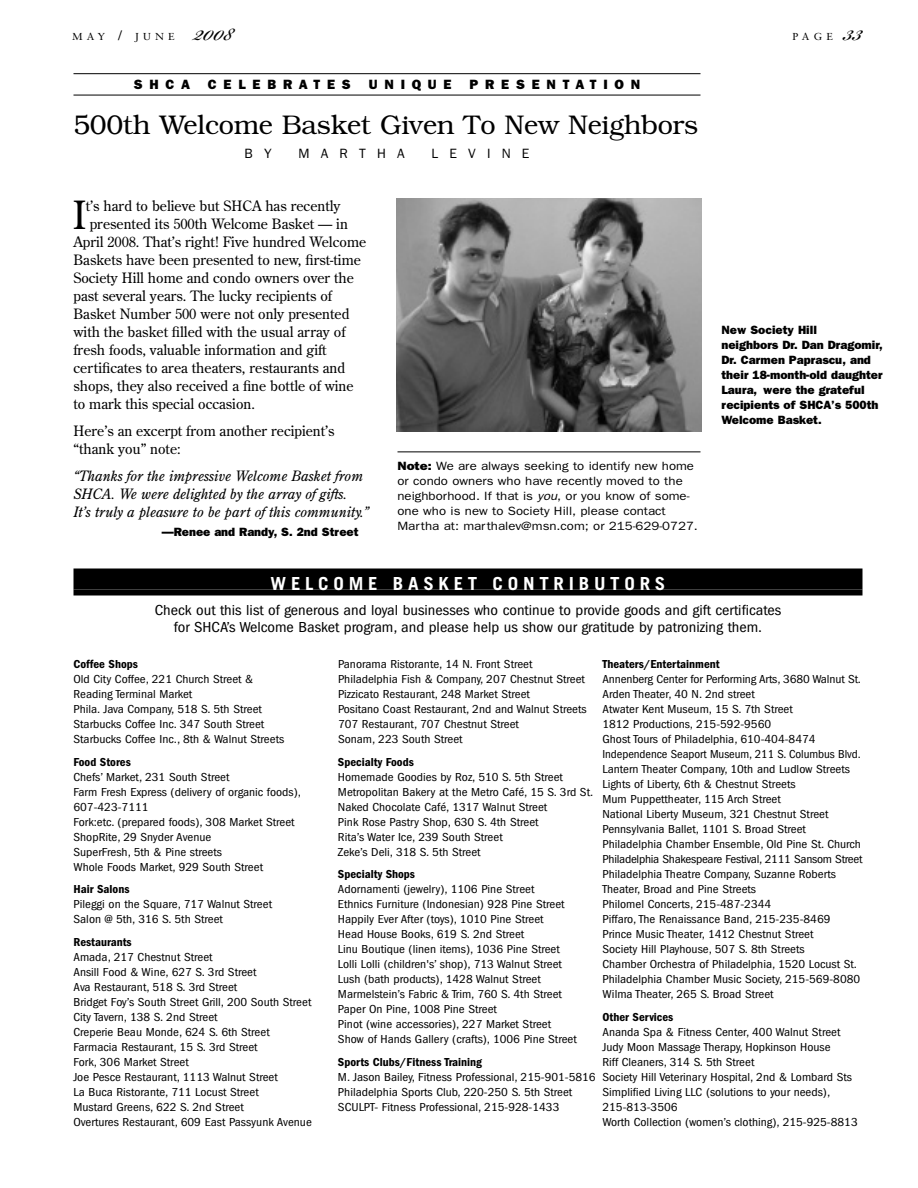
<style>
.page{position:relative;width:918px;height:1188px;background:#fff}
.page>*{position:absolute;margin:0;border:0;box-sizing:border-box;transform-origin:0 0}
.t1{font:38.85px "Century Old Style";color:#000}
.t2{font:36px ".400";color:#000;scale:1.05 1}
.t3{font:300 27px "Bookman";letter-spacing:-.01em;color:#000}
.t4{font:700 18px "Trade Gothic";letter-spacing:.25em;color:#fff;scale:1.05 1}
.t5{font:condensed 15px/16.5px "Franklin Gothic";color:#000;text-align:center;scale:1.1 1}
.t6{font:14.25px/18px "Century Old Style";color:#000}
.t7{font:italic 14.25px/18px "Century Old Style";color:#000}
.t8{font:800 13.5px "Franklin Gothic";letter-spacing:.5em;color:#000}
.t9{font:13.5px "Franklin Gothic";color:#000}
.t10{font:condensed 12px/15px "Franklin Gothic";color:#000;scale:1.1 1}
.t11{font:12px/15px "Franklin Gothic";color:#000;scale:1.1 1}
.t12{font:800 12px/15px "Franklin Gothic";color:#000}
.t13{font:600 condensed 12px "Franklin Gothic";color:#000;scale:1.05 1}
.t14{font:10.2px "Sabon";letter-spacing:.4em;color:#000;scale:1.05 1}
.s1{font-size:13.5px}
.s2{font-weight:800}
.s3{font-style:italic}
</style>
<div class="page">
<hr style="left:74px;top:73px;width:626px;height:1px;background:#000">
<hr style="left:74px;top:95px;width:626px;height:1px;background:#000">
<img style="left:396px;top:198px;width:306px;height:234px">
<div style="left:74px;top:568px;width:788px;height:22px;background:#000"></div>
<div style="left:74px;top:590px;width:788px;height:6px;background:#000"></div>
<hr style="left:398px;top:452px;width:302px;height:1px;background:#000">
<p class="t14" style="left:72px;top:32px;width:99px">MAY <span class="s1">/</span> JUNE</p>
<h2 class="t2" style="left:194px;top:6px;width:38px">2008</h2>
<p class="t14" style="left:792px;top:32px;width:40px">PAGE</p>
<h2 class="t2" style="left:843px;top:6px;width:20px">33</h2>
<p class="t8" style="left:134px;top:76px;width:58px">SHCA</p>
<p class="t8" style="left:208px;top:76px;width:144px">CELEBRATES</p>
<p class="t8" style="left:369px;top:76px;width:84px">UNIQUE</p>
<p class="t8" style="left:470px;top:76px;width:172px">PRESENTATION</p>
<h3 class="t3" style="left:74px;top:109px;width:626px">500th Welcome Basket Given To New Neighbors</h3>
<p class="t9" style="left:245px;top:146px;width:29px">B Y</p>
<p class="t9" style="left:299px;top:146px;width:108px">M A R T H A</p>
<p class="t9" style="left:432px;top:146px;width:99px">L E V I N E</p>
<h1 class="t1" style="left:73px;top:193px;width:15px">I</h1>
<p class="t6" style="left:86px;top:197px;width:256px">t’s hard to believe but SHCA has recently</p>
<p class="t6" style="left:90px;top:215px;width:260px">presented its 500th Welcome Basket — in</p>
<p class="t6" style="left:74px;top:233px;width:294px">April 2008. That’s right! Five hundred Welcome</p>
<p class="t6" style="left:74px;top:251px;width:289px">Baskets have been presented to new, first-time</p>
<p class="t6" style="left:74px;top:269px;width:282px">Society Hill home and condo owners over the</p>
<p class="t6" style="left:74px;top:287px;width:260px">past several years. The lucky recipients of</p>
<p class="t6" style="left:74px;top:305px;width:278px">Basket Number 500 were not only presented</p>
<p class="t6" style="left:74px;top:323px;width:274px">with the basket filled with the usual array of</p>
<p class="t6" style="left:74px;top:341px;width:255px">fresh foods, valuable information and gift</p>
<p class="t6" style="left:74px;top:359px;width:273px">certificates to area theaters, restaurants and</p>
<p class="t6" style="left:74px;top:377px;width:282px">shops, they also received a fine bottle of wine</p>
<p class="t6" style="left:74px;top:395px;width:183px">to mark this special occasion.</p>
<p class="t6" style="left:74px;top:422px;width:263px">Here’s an excerpt from another recipient’s “thank you” note:</p>
<p class="t7" style="left:74px;top:467px;width:297px">“Thanks for the impressive Welcome Basket from<br>SHCA. We were delighted by the array of gifts.<br>It’s truly a pleasure to be part of this community.”</p>
<p class="t12" style="left:162px;top:524px;width:198px">—Renee and Randy, S. 2nd Street</p>
<p class="t11" style="left:397px;top:459px;width:275px"><span class="s2">Note:</span> We are always seeking to identify new home or condo owners who have recently moved to the neighborhood. If that is <span class="s3">you</span>, or you know of some&shy;one who is new to Society Hill, please contact Martha at: marthalev@msn.com; or 215-629-0727.</p>
<p class="t12" style="left:722px;top:322px;width:163px">New Society Hill<br>neighbors Dr. Dan Dragomir,<br>Dr. Carmen Paprascu, and their 18-month-old daughter<br>Laura, were the grateful recipients of SHCA’s 500th<br>Welcome Basket.</p>
<h3 class="t4" style="left:271px;top:577px;width:378px">WELCOME BASKET CONTRIBUTORS</h3>
<p class="t5" style="left:155px;top:603px;width:571px">Check out this list of generous and loyal businesses who continue to provide goods and gift certificates for SHCA’s Welcome Basket program, and please help us show our gratitude by patronizing them.</p>
<p class="t13" style="left:74px;top:660px;width:63px">Coffee Shops</p>
<p class="t10" style="left:74px;top:673px;width:193px">Old City Coffee, 221 Church Street &amp; Reading Terminal Market<br>Phila. Java Company, 518 S. 5th Street Starbucks Coffee Inc. 347 South Street Starbucks Coffee Inc., 8th &amp; Walnut Streets</p>
<p class="t13" style="left:74px;top:757px;width:56px">Food Stores</p>
<p class="t10" style="left:74px;top:770px;width:208px">Chefs’ Market, 231 South Street<br>Farm Fresh Express (delivery of organic foods), 607-423-7111<br>Fork:etc. (prepared foods), 308 Market Street ShopRite, 29 Snyder Avenue<br>SuperFresh, 5th &amp; Pine streets<br>Whole Foods Market, 929 South Street</p>
<p class="t13" style="left:74px;top:885px;width:55px">Hair Salons</p>
<p class="t10" style="left:74px;top:898px;width:182px">Pileggi on the Square, 717 Walnut Street<br>Salon @ 5th, 316 S. 5th Street</p>
<p class="t13" style="left:74px;top:937px;width:57px">Restaurants</p>
<p class="t10" style="left:74px;top:950px;width:218px">Amada, 217 Chestnut Street<br>Ansill Food &amp; Wine, 627 S. 3rd Street<br>Ava Restaurant, 518 S. 3rd Street<br>Bridget Foy’s South Street Grill, 200 South Street City Tavern, 138 S. 2nd Street<br>Creperie Beau Monde, 624 S. 6th Street Farmacia Restaurant, 15 S. 3rd Street<br>Fork, 306 Market Street<br>Joe Pesce Restaurant, 1113 Walnut Street<br>La Buca Ristorante, 711 Locust Street<br>Mustard Greens, 622 S. 2nd Street<br>Overtures Restaurant, 609 East Passyunk Avenue</p>
<p class="t10" style="left:338px;top:658px;width:228px">Panorama Ristorante, 14 N. Front Street Philadelphia Fish &amp; Company, 207 Chestnut Street Pizzicato Restaurant, 248 Market Street<br>Positano Coast Restaurant, 2nd and Walnut Streets 707 Restaurant, 707 Chestnut Street<br>Sonam, 223 South Street</p>
<p class="t13" style="left:338px;top:757px;width:74px">Specialty Foods</p>
<p class="t10" style="left:338px;top:770px;width:234px">Homemade Goodies by Roz, 510 S. 5th Street Metropolitan Bakery at the Metro Café, 15 S. 3rd St.<br>Naked Chocolate Café, 1317 Walnut Street<br>Pink Rose Pastry Shop, 630 S. 4th Street<br>Rita’s Water Ice, 239 South Street<br>Zeke’s Deli, 318 S. 5th Street</p>
<p class="t13" style="left:338px;top:870px;width:75px">Specialty Shops</p>
<p class="t10" style="left:338px;top:883px;width:219px">Adornamenti (jewelry), 1106 Pine Street<br>Ethnics Furniture (Indonesian) 928 Pine Street Happily Ever After (toys), 1010 Pine Street<br>Head House Books, 619 S. 2nd Street<br>Linu Boutique (linen items), 1036 Pine Street Lolli Lolli (children's’ shop), 713 Walnut Street Lush (bath products), 1428 Walnut Street Marmelstein’s Fabric &amp; Trim, 760 S. 4th Street Paper On Pine, 1008 Pine Street<br>Pinot (wine accessories), 227 Market Street Show of Hands Gallery (crafts), 1006 Pine Street</p>
<p class="t13" style="left:338px;top:1057px;width:139px">Sports Clubs/Fitness Training</p>
<p class="t10" style="left:338px;top:1070px;width:236px">M. Jason Bailey, Fitness Professional, 215-901-5816<br>Philadelphia Sports Club, 220-250 S. 5th Street<br>SCULPT- Fitness Professional, 215-928-1433</p>
<p class="t13" style="left:603px;top:660px;width:113px">Theaters/Entertainment</p>
<p class="t10" style="left:603px;top:673px;width:238px">Annenberg Center for Performing Arts, 3680 Walnut St.<br>Arden Theater, 40 N. 2nd street<br>Atwater Kent Museum, 15 S. 7th Street<br>1812 Productions, 215-592-9560<br>Ghost Tours of Philadelphia, 610-404-8474<br>Independence Seaport Museum, 211 S. Columbus Blvd.<br>Lantern Theater Company, 10th and Ludlow Streets Lights of Liberty, 6th &amp; Chestnut Streets<br>Mum Puppettheater, 115 Arch Street<br>National Liberty Museum, 321 Chestnut Street Pennsylvania Ballet, 1101 S. Broad Street Philadelphia Chamber Ensemble, Old Pine St. Church Philadelphia Shakespeare Festival, 2111 Sansom Street Philadelphia Theatre Company, Suzanne Roberts Theater, Broad and Pine Streets<br>Philomel Concerts, 215-487-2344<br>Piffaro, The Renaissance Band, 215-235-8469<br>Prince Music Theater, 1412 Chestnut Street<br>Society Hill Playhouse, 507 S. 8th Streets<br>Chamber Orchestra of Philadelphia, 1520 Locust St.<br>Philadelphia Chamber Music Society, 215-569-8080<br>Wilma Theater, 265 S. Broad Street</p>
<p class="t13" style="left:603px;top:1012px;width:69px">Other Services</p>
<p class="t10" style="left:603px;top:1025px;width:234px">Ananda Spa &amp; Fitness Center, 400 Walnut Street Judy Moon Massage Therapy, Hopkinson House<br>Riff Cleaners, 314 S. 5th Street<br>Society Hill Veterinary Hospital, 2nd &amp; Lombard Sts Simplified Living LLC (solutions to your needs), 215-813-3506<br>Worth Collection (women’s clothing), 215-925-8813</p>
</div>
